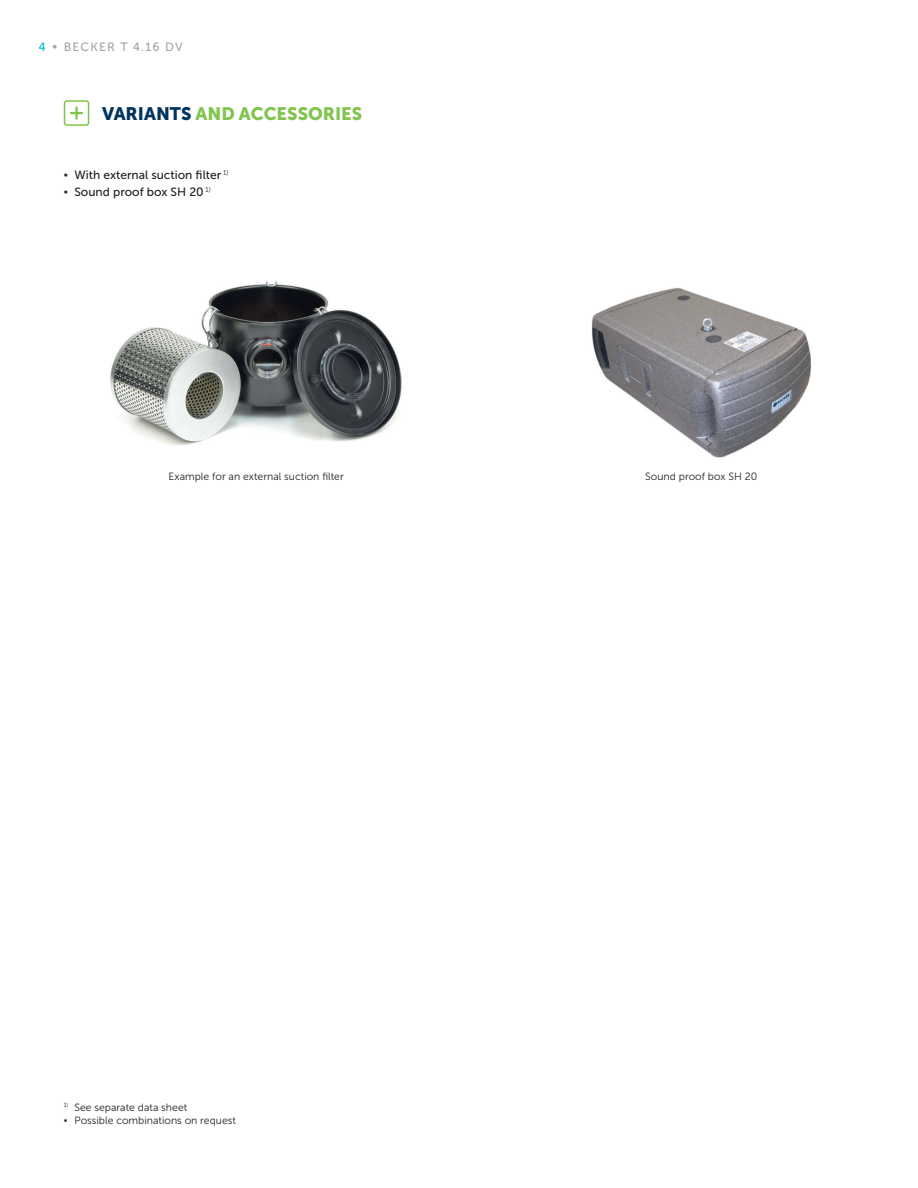
<style>
.page{position:relative;width:918px;height:1188px;background:#fff}
.page>*{position:absolute;margin:0;border:0;box-sizing:border-box;transform-origin:0 0}
.t1{font:18px "Museo Sans 900";color:#82c44d}
.t2{font:12px/16.5px "Museo Sans 500";color:#231f20}
.t3{font:12px "Museo Sans 500";letter-spacing:.1em;color:#9fa8a0}
.t4{font:700 12px/16.5px "Verdana";color:#231f20}
.t5{font:10.5px/13.5px "Museo Sans 300";color:#231f20}
.t6{font:700 10.5px "Verdana";color:#231f20}
.t7{font:6.15px "Museo Sans 300";color:#231f20}
.s1{color:#00b7c7}
.s2{color:#00345c}
</style>
<div class="page">
<div style="left:64px;top:100px;width:25px;height:26px;border:2px solid #82c44d;border-radius:2px"></div>
<svg style="left:70px;top:107px;width:13px;height:12px"></svg>
<img style="left:591px;top:287px;width:221px;height:170px">
<img style="left:110px;top:281px;width:292px;height:165px">
<p class="t3" style="left:38px;top:40px;width:146px"><span class="s1">4</span> • BECKER T 4.16 DV</p>
<h1 class="t1" style="left:102px;top:103px;width:262px"><span class="s2">VARIANTS</span> AND ACCESSORIES</h1>
<p class="t4" style="left:64px;top:166px;width:6px">▪ ▪</p>
<p class="t2" style="left:74px;top:167px;width:156px">With external suction filter <sup>1)<br></sup>Sound proof box SH 20 <sup>1)</sup></p>
<p class="t5" style="left:169px;top:470px;width:177px">Example for an external suction filter</p>
<p class="t5" style="left:645px;top:470px;width:114px">Sound proof box SH 20</p>
<p class="t7" style="left:64px;top:1102px;width:6px">1)</p>
<p class="t6" style="left:64px;top:1113px;width:5px">▪</p>
<p class="t5" style="left:74px;top:1100px;width:163px">See separate data sheet<br>Possible combinations on request</p>
</div>
